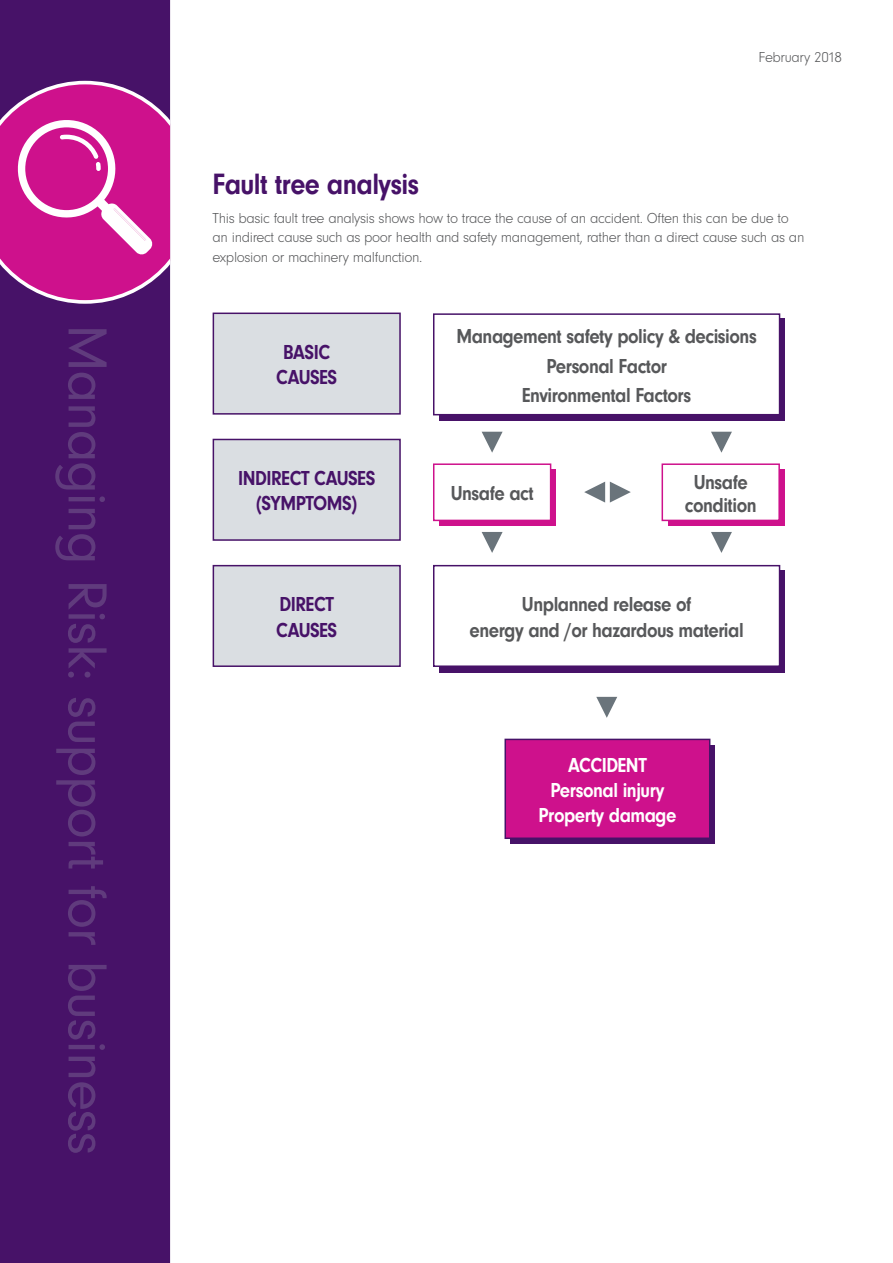
<style>
.page{position:relative;width:893px;height:1263px;background:#fff}
.page>*{position:absolute;margin:0;border:0;box-sizing:border-box;transform-origin:0 0}
.t1{font:57px "Neuzeit Gro T";letter-spacing:-.02em;color:#603b7d}
.t2{font:700 30.6px "Neuzeit Gro T";letter-spacing:-.02em;color:#471268;scale:.88 1}
.t3{font:700 21px/25.2px "Neuzeit Gro T";letter-spacing:-.025em;color:#57585a;text-align:center;scale:.88 1}
.t4{font:700 21px/25.2px "Neuzeit Gro T";letter-spacing:-.025em;color:#471268;text-align:center;scale:.88 1}
.t5{font:700 21px/25.2px "Neuzeit Gro T";letter-spacing:-.025em;color:#fff;text-align:center;scale:.88 1}
.t6{font:15px/19.5px "Neuzeit Gro T Ligh";letter-spacing:-.025em;color:#57585a}
</style>
<div class="page">
<div style="left:511px;top:745px;width:204px;height:98px;background:#471268"></div>
<div style="left:439px;top:469px;width:117px;height:57px;background:#ce118c"></div>
<div style="left:668px;top:469px;width:116px;height:57px;background:#ce118c"></div>
<div style="left:439px;top:319px;width:346px;height:102px;background:#471268"></div>
<div style="left:439px;top:570px;width:346px;height:102px;background:#471268"></div>
<div style="left:434px;top:314px;width:345px;height:101px;background:#fff"></div>
<div style="left:433px;top:313px;width:347px;height:102px;border:2px solid #471268"></div>
<div style="left:434px;top:566px;width:345px;height:100px;background:#fff"></div>
<div style="left:433px;top:565px;width:347px;height:102px;border:2px solid #471268"></div>
<div style="left:0;top:0;width:170px;height:1263px;background:#471268"></div>
<div style="left:434px;top:464px;width:117px;height:56px;background:#fff"></div>
<div style="left:433px;top:463px;width:118px;height:58px;border:2px solid #ce118c"></div>
<div style="left:662px;top:464px;width:117px;height:56px;background:#fff"></div>
<div style="left:662px;top:463px;width:118px;height:58px;border:2px solid #ce118c"></div>
<svg style="left:584px;top:482px;width:47px;height:21px"></svg>
<div style="left:505px;top:739px;width:205px;height:99px;background:#ce118c"></div>
<div style="left:504px;top:739px;width:206px;height:100px;border:2px solid #471268"></div>
<div style="left:213px;top:313px;width:187px;height:101px;background:#dadee2"></div>
<div style="left:213px;top:313px;width:188px;height:102px;border:2px solid #471268"></div>
<div style="left:213px;top:439px;width:187px;height:101px;background:#dadee2"></div>
<div style="left:213px;top:439px;width:188px;height:102px;border:2px solid #471268"></div>
<div style="left:213px;top:566px;width:187px;height:100px;background:#dadee2"></div>
<div style="left:213px;top:565px;width:188px;height:102px;border:2px solid #471268"></div>
<svg style="left:482px;top:432px;width:21px;height:21px"></svg>
<svg style="left:711px;top:432px;width:21px;height:21px"></svg>
<svg style="left:482px;top:532px;width:21px;height:21px"></svg>
<svg style="left:711px;top:532px;width:21px;height:21px"></svg>
<svg style="left:596px;top:697px;width:21px;height:21px"></svg>
<svg style="left:0;top:81px;width:170px;height:223px;background:#c53097"></svg>
<p class="t1" style="left:118px;top:324px;width:832px;rotate:90deg">Managing Risk: support for business</p>
<p class="t6" style="left:759px;top:48px;width:85px">February 2018</p>
<p class="t2" style="left:213px;top:166px;width:236px">Fault tree analysis</p>
<p class="t6" style="left:213px;top:208px;width:593px">This basic fault tree analysis shows how to trace the cause of an accident. Often this can be due to an indirect cause such as poor health and safety management, rather than a direct cause such as an explosion or machinery malfunction.</p>
<p class="t4" style="left:276px;top:340px;width:71px">BASIC<br>CAUSES</p>
<p class="t4" style="left:238px;top:466px;width:157px">INDIRECT CAUSES (SYMPTOMS)</p>
<p class="t4" style="left:276px;top:592px;width:71px;text-align:left">DIRECT<br>CAUSES</p>
<p class="t3" style="left:456px;top:323px;width:343px">Management safety policy &amp; decisions</p>
<p class="t3" style="left:546px;top:353px;width:139px">Personal Factor</p>
<p class="t3" style="left:522px;top:382px;width:194px">Environmental Factors</p>
<p class="t3" style="left:451px;top:481px;width:96px">Unsafe act</p>
<p class="t3" style="left:685px;top:471px;width:83px;line-height:22.5px">Unsafe condition</p>
<p class="t3" style="left:470px;top:592px;width:313px">Unplanned release of<br>energy and /or hazardous material</p>
<p class="t5" style="left:539px;top:752px;width:158px">ACCIDENT<br>Personal injury<br>Property damage</p>
</div>
